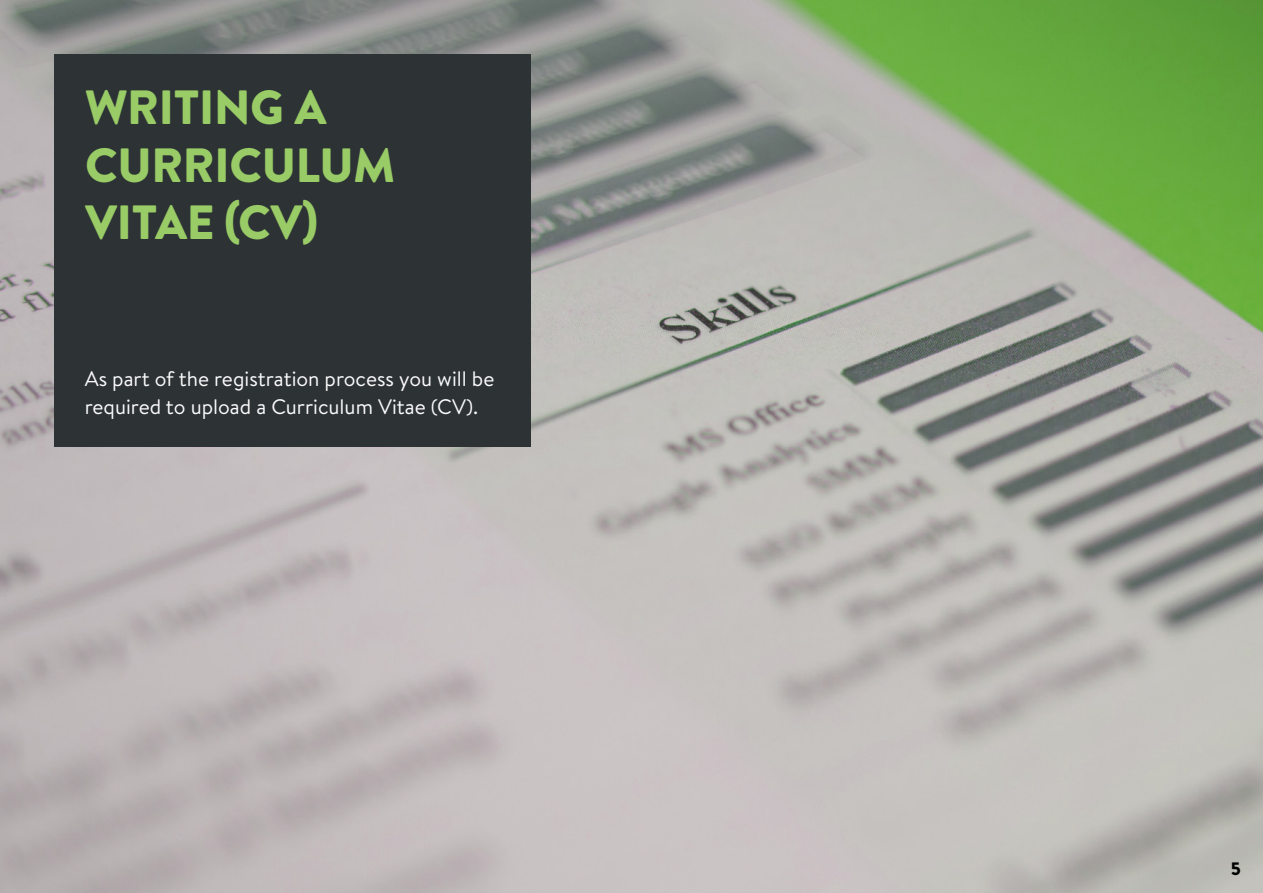
<style>
.page{position:relative;width:1263px;height:893px;background:#fff}
.page>*{position:absolute;margin:0;border:0;box-sizing:border-box;transform-origin:0 0}
.Main_Heading{font:900 48px/57.6px "Brandon Text";letter-spacing:-.005em;color:#9c6}
.Introductory_text{font:21px/28.5px "Brandon Text";color:#fbfbfb}
.t1{font:900 18px "Brandon Text";color:#000}
</style>
<div class="page">
<img style="left:0;top:0;width:1263px;height:893px">
<div style="left:54px;top:54px;width:477px;height:392px;background:#2d3235"></div>
<p class="Main_Heading" style="left:85px;top:78px;width:312px">WRITING A<br>CURRICULUM<br>VITAE (CV)</p>
<p class="Introductory_text" style="left:85px;top:364px;width:411px">As part of the registration process you will be required to upload a Curriculum Vitae (CV).</p>
<p class="t1" style="left:1231px;top:856px;width:12px">5</p>
</div>
